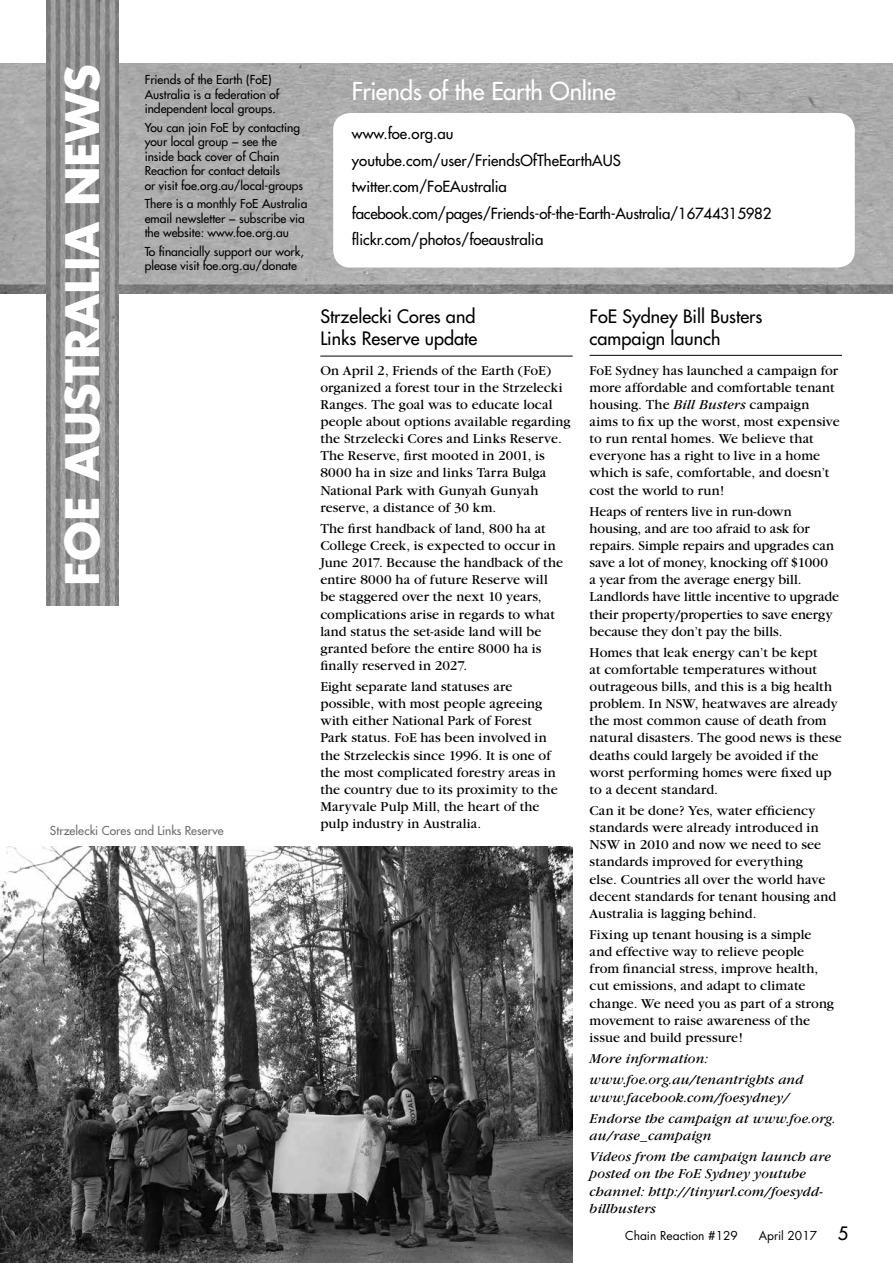
<style>
.page{position:relative;width:893px;height:1263px;background:#fff}
.page>*{position:absolute;margin:0;border:0;box-sizing:border-box;transform-origin:0 0}
.t1{font:700 45px "Futura";color:#fff}
.t2{font:24px "Futura";letter-spacing:-.015em;color:#fff}
.t3{font:18px/21.6px "Futura";color:#000}
.t4{font:15px/26.5px "Futura";color:#000}
.t5{font:14.25px/17.1px "Garamond";letter-spacing:.005em;color:#000}
.t6{font:italic 14.25px/21.3px "Garamond";letter-spacing:.01em;color:#000}
.t7{font:12px/14.4px "Futura";color:#000}
.t8{font:12px "Futura";letter-spacing:.005em;color:#6d6e71}
.t9{font:12px "Futura";color:#000}
.s1{font-style:italic}
.s2{font-size:18px}
</style>
<div class="page">
<img style="left:0;top:846px;width:573px;height:417px">
<img style="left:0;top:64px;width:893px;height:230px">
<img style="left:46px;top:0;width:72px;height:606px">
<hr style="left:320px;top:356px;width:253px;height:1px;background:#000">
<div style="left:333px;top:113px;width:522px;height:154px;background:#fff;border-radius:17px"></div>
<hr style="left:590px;top:355px;width:252px;height:1px;background:#000">
<h1 class="t1" style="left:52px;top:586px;width:523px;rotate:-90deg">FOE AUSTRALIA NEWS</h1>
<p class="t7" style="left:145px;top:73px;width:136px">Friends of the Earth (FoE)<br>Australia is a federation of independent local groups.</p>
<p class="t7" style="left:145px;top:120px;width:160px">You can join FoE by contacting your local group − see the inside back cover of Chain<br>Reaction for contact details<br>or visit foe.org.au/local-groups</p>
<p class="t7" style="left:145px;top:197px;width:164px">There is a monthly FoE Australia email newsletter − subscribe via the website: www.foe.org.au</p>
<p class="t7" style="left:145px;top:244px;width:161px">To financially support our work, please visit foe.org.au/donate</p>
<p class="t8" style="left:50px;top:823px;width:175px">Strzelecki Cores and Links Reserve</p>
<h2 class="t2" style="left:352px;top:76px;width:265px">Friends of the Earth Online</h2>
<p class="t4" style="left:352px;top:120px;width:421px">www.foe.org.au<br>youtube.com/user/FriendsOfTheEarthAUS twitter.com/FoEAustralia facebook.com/pages/Friends-of-the-Earth-Australia/16744315982 flickr.com/photos/foeaustralia</p>
<p class="t3" style="left:320px;top:306px;width:158px">Strzelecki Cores and<br>Links Reserve update</p>
<p class="t5" style="left:320px;top:362px;width:252px">On April 2, Friends of the Earth (FoE) organized a forest tour in the Strzelecki Ranges. The goal was to educate local people about options available regarding the Strzelecki Cores and Links Reserve.<br>The Reserve, first mooted in 2001, is 8000 ha in size and links Tarra Bulga National Park with Gunyah Gunyah reserve, a distance of 30 km.</p>
<p class="t5" style="left:320px;top:520px;width:244px">The first handback of land, 800 ha at College Creek, is expected to occur in June 2017. Because the handback of the entire 8000 ha of future Reserve will be staggered over the next 10 years, complications arise in regards to what land status the set-aside land will be granted before the entire 8000 ha is finally reserved in 2027.</p>
<p class="t5" style="left:320px;top:678px;width:239px">Eight separate land statuses are possible, with most people agreeing with either National Park of Forest Park status. FoE has been involved in the Strzeleckis since 1996. It is one of the most complicated forestry areas in the country due to its proximity to the Maryvale Pulp Mill, the heart of the pulp industry in Australia.</p>
<p class="t3" style="left:590px;top:306px;width:174px">FoE Sydney Bill Busters campaign launch</p>
<p class="t5" style="left:590px;top:362px;width:252px">FoE Sydney has launched a campaign for more affordable and comfortable tenant housing. The <span class="s1">Bill Busters</span> campaign aims to fix up the worst, most expensive to run rental homes. We believe that everyone has a right to live in a home which is safe, comfortable, and doesn’t cost the world to run!</p>
<p class="t5" style="left:590px;top:503px;width:251px">Heaps of renters live in run-down housing, and are too afraid to ask for repairs. Simple repairs and upgrades can save a lot of money, knocking off $1000<br>a year from the average energy bill.<br>Landlords have little incentive to upgrade their property/properties to save energy because they don’t pay the bills.</p>
<p class="t5" style="left:590px;top:644px;width:254px">Homes that leak energy can’t be kept<br>at comfortable temperatures without outrageous bills, and this is a big health problem. In NSW, heatwaves are already the most common cause of death from natural disasters. The good news is these deaths could largely be avoided if the worst performing homes were fixed up to a decent standard.</p>
<p class="t5" style="left:590px;top:802px;width:248px">Can it be done? Yes, water efficiency standards were already introduced in NSW in 2010 and now we need to see standards improved for everything<br>else. Countries all over the world have decent standards for tenant housing and Australia is lagging behind.</p>
<p class="t5" style="left:590px;top:926px;width:246px">Fixing up tenant housing is a simple and effective way to relieve people from financial stress, improve health, cut emissions, and adapt to climate change. We need you as part of a strong movement to raise awareness of the issue and build pressure!</p>
<p class="t6" style="left:590px;top:1048px;width:215px">More information: www.foe.org.au/tenantrights and</p>
<p class="t6" style="left:590px;top:1087px;width:247px">www.facebook.com/foesydney/<br>Endorse the campaign at www.foe.org.</p>
<p class="t6" style="left:590px;top:1125px;width:243px">au/rase_campaign<br>Videos from the campaign launch are</p>
<p class="t6" style="left:590px;top:1166px;width:235px;line-height:17.1px">posted on the FoE Sydney youtube channel: http://tinyurl.com/foesydd&shy;billbusters</p>
<p class="t9" style="left:625px;top:1227px;width:225px">Chain Reaction #129 April 2017 <span class="s2">5</span></p>
</div>
